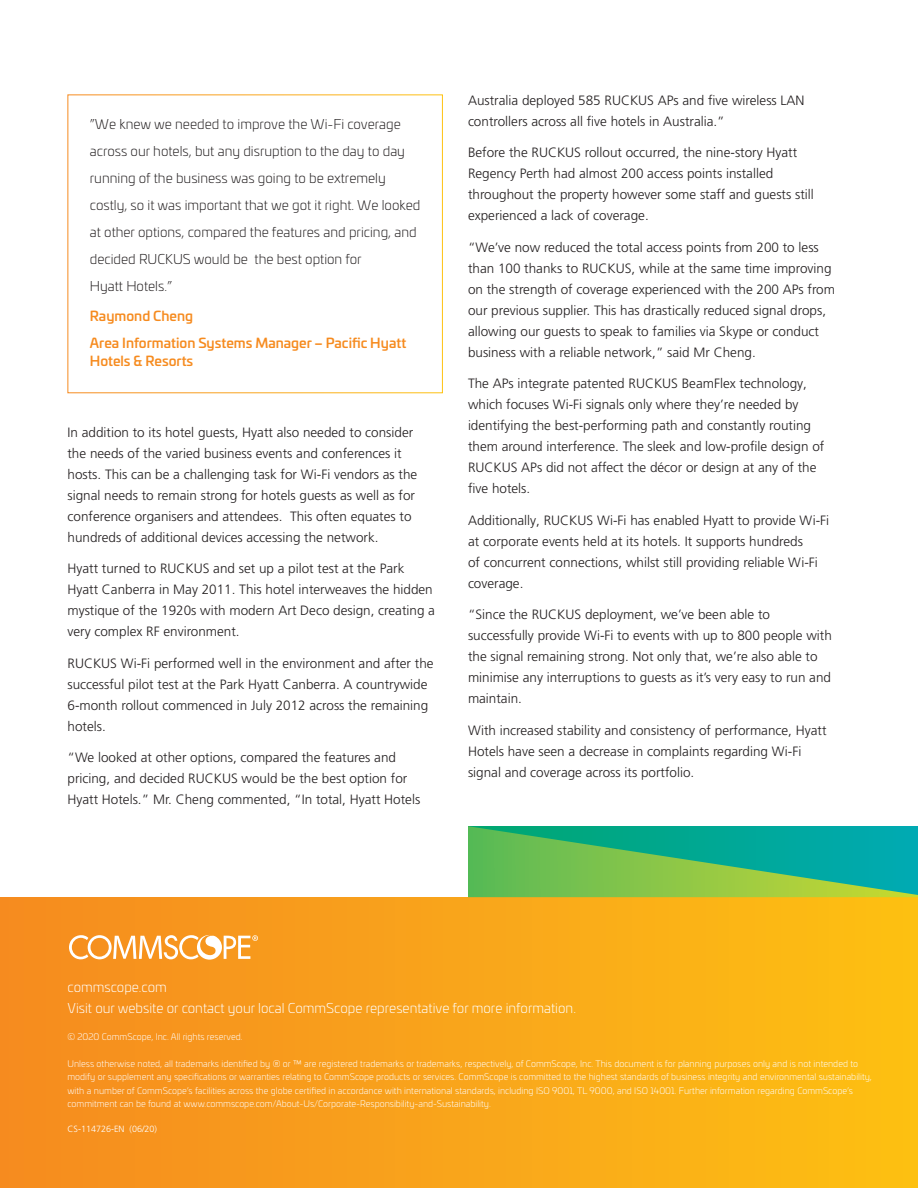
<style>
.page{position:relative;width:918px;height:1188px;background:#fff}
.page>*{position:absolute;margin:0;border:0;box-sizing:border-box;transform-origin:0 0}
.CS_Body_text_9pt{font:300 13.5px/21px "Frutiger LT Pro";color:#231f20}
.CS_Quote_Box_text_9p{font:300 13.5px/27px "Univia Pro";color:#231f20}
.CS_commscope_com{font:300 13.5px "Univia Pro";color:#fff}
.CS_Quote_Attribute_9{font:500 13.5px/18px "Univia Pro";color:#f68b1f}
.Legal_Small{font:300 9px/13.5px "Univia Pro";color:#fff}
.CS_Legal{font:300 9px "Univia Pro";color:#fff}
.CS_Body_text_9pt_Whi{font:300 9px "Frutiger LT Pro";color:#fff}
</style>
<div class="page">
<div style="left:68px;top:94px;width:375px;height:299px;border:1px solid #fff"></div>
<div style="left:0;top:897px;width:918px;height:291px;background:linear-gradient(to right,#f58a20,#fdc013)"></div>
<svg style="left:468px;top:826px;width:450px;height:71px;background:#41b672"></svg>
<svg style="left:69px;top:935px;width:189px;height:25px"></svg>
<p class="CS_Quote_Box_text_9p" style="left:90px;top:110px;width:332px">”We knew we needed to improve the Wi-Fi coverage across our hotels, but any disruption to the day to day running of the business was going to be extremely costly, so it was important that we got it right. We looked at other options, compared the features and pricing, and decided RUCKUS would be the best option for<br>Hyatt Hotels.”</p>
<p class="CS_Quote_Attribute_9" style="left:90px;top:306px;width:105px">Raymond Cheng</p>
<p class="CS_Quote_Attribute_9" style="left:90px;top:333px;width:318px">Area Information Systems Manager – Pacific Hyatt<br>Hotels &amp; Resorts</p>
<p class="CS_Body_text_9pt" style="left:68px;top:422px;width:351px">In addition to its hotel guests, Hyatt also needed to consider the needs of the varied business events and conferences it hosts. This can be a challenging task for Wi-Fi vendors as the signal needs to remain strong for hotels guests as well as for conference organisers and attendees. This often equates to hundreds of additional devices accessing the network.</p>
<p class="CS_Body_text_9pt" style="left:68px;top:558px;width:369px">Hyatt turned to RUCKUS and set up a pilot test at the Park Hyatt Canberra in May 2011. This hotel interweaves the hidden mystique of the 1920s with modern Art Deco design, creating a very complex RF environment.</p>
<p class="CS_Body_text_9pt" style="left:68px;top:653px;width:368px">RUCKUS Wi-Fi performed well in the environment and after the successful pilot test at the Park Hyatt Canberra. A countrywide 6-month rollout commenced in July 2012 across the remaining hotels.</p>
<p class="CS_Body_text_9pt" style="left:68px;top:747px;width:354px">“We looked at other options, compared the features and pricing, and decided RUCKUS would be the best option for<br>Hyatt Hotels.” Mr. Cheng commented, “In total, Hyatt Hotels</p>
<p class="CS_Body_text_9pt" style="left:468px;top:90px;width:338px">Australia deployed 585 RUCKUS APs and five wireless LAN controllers across all five hotels in Australia.”</p>
<p class="CS_Body_text_9pt" style="left:468px;top:142px;width:347px">Before the RUCKUS rollout occurred, the nine-story Hyatt Regency Perth had almost 200 access points installed throughout the property however some staff and guests still experienced a lack of coverage.</p>
<p class="CS_Body_text_9pt" style="left:468px;top:237px;width:369px">“We’ve now reduced the total access points from 200 to less than 100 thanks to RUCKUS, while at the same time improving on the strength of coverage experienced with the 200 APs from our previous supplier. This has drastically reduced signal drops, allowing our guests to speak to families via Skype or conduct business with a reliable network,” said Mr Cheng.</p>
<p class="CS_Body_text_9pt" style="left:468px;top:373px;width:358px">The APs integrate patented RUCKUS BeamFlex technology, which focuses Wi-Fi signals only where they’re needed by identifying the best-performing path and constantly routing them around interference. The sleek and low-profile design of RUCKUS APs did not affect the décor or design at any of the five hotels.</p>
<p class="CS_Body_text_9pt" style="left:468px;top:510px;width:363px">Additionally, RUCKUS Wi-Fi has enabled Hyatt to provide Wi-Fi at corporate events held at its hotels. It supports hundreds<br>of concurrent connections, whilst still providing reliable Wi-Fi coverage.</p>
<p class="CS_Body_text_9pt" style="left:468px;top:604px;width:365px">“Since the RUCKUS deployment, we’ve been able to successfully provide Wi-Fi to events with up to 800 people with the signal remaining strong. Not only that, we’re also able to minimise any interruptions to guests as it’s very easy to run and maintain.</p>
<p class="CS_Body_text_9pt" style="left:468px;top:720px;width:360px">With increased stability and consistency of performance, Hyatt<br>Hotels have seen a decrease in complaints regarding Wi-Fi signal and coverage across its portfolio.</p>
<p class="CS_commscope_com" style="left:68px;top:977px;width:101px">commscope.com</p>
<p class="CS_commscope_com" style="left:68px;top:998px;width:510px">Visit our website or contact your local CommScope representative for more information.</p>
<p class="CS_Legal" style="left:68px;top:1030px;width:177px">© 2020 CommScope, Inc. All rights reserved.</p>
<p class="Legal_Small" style="left:68px;top:1056px;width:806px">Unless otherwise noted, all trademarks identified by ® or ™ are registered trademarks or trademarks, respectively, of CommScope, Inc. This document is for planning purposes only and is not intended to modify or supplement any specifications or warranties relating to CommScope products or services. CommScope is committed to the highest standards of business integrity and environmental sustainability, with a number of CommScope’s facilities across the globe certified in accordance with international standards, including ISO 9001, TL 9000, and ISO 14001. Further information regarding CommScope’s commitment can be found at www.commscope.com/About-Us/Corporate-Responsibility-and-Sustainability.</p>
<p class="CS_Body_text_9pt_Whi" style="left:68px;top:1123px;width:91px">CS-114726-EN (06/20)</p>
</div>
